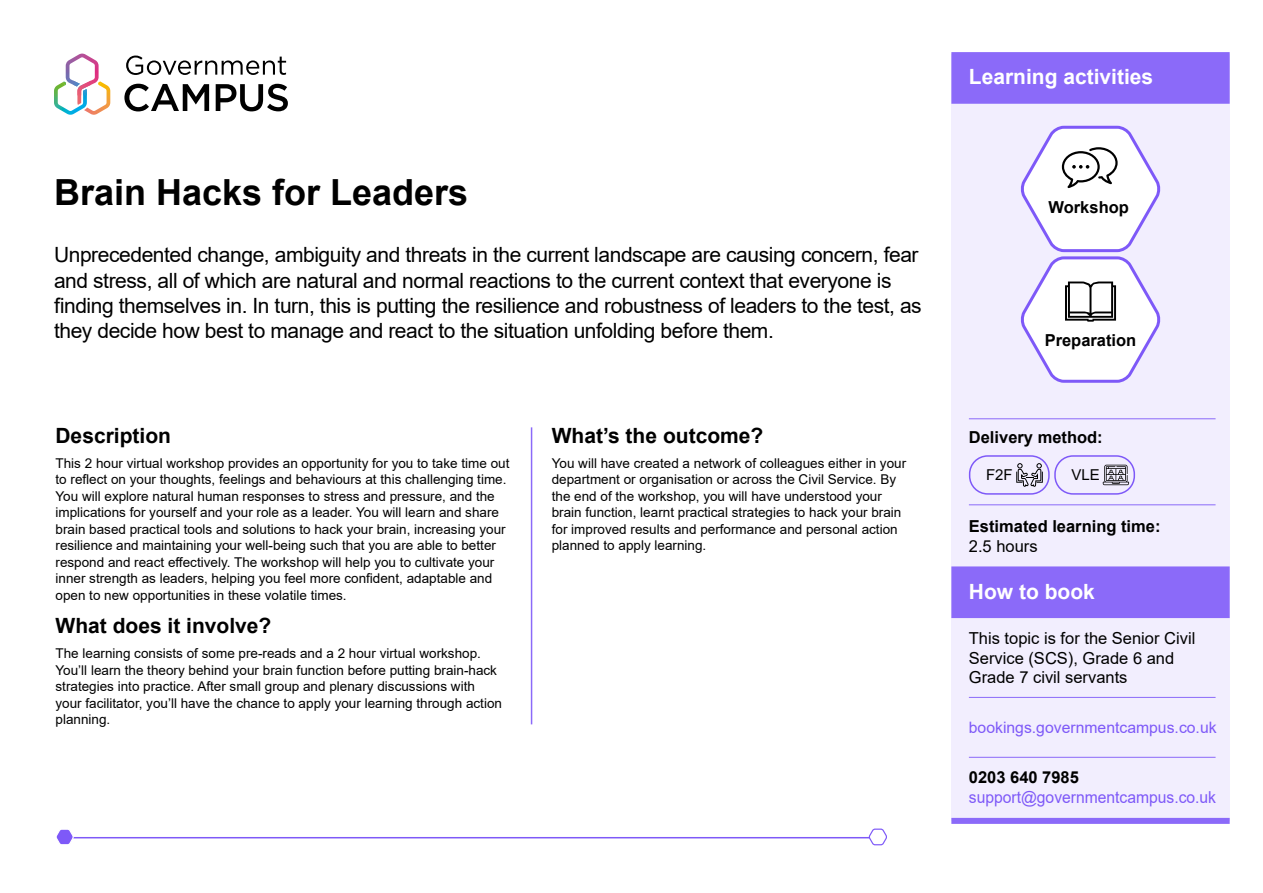
<style>
.page{position:relative;width:1263px;height:893px;background:#fff}
.page>*{position:absolute;margin:0;border:0;box-sizing:border-box;transform-origin:0 0}
.t1{font:700 36px "Arial";color:#000}
.t2{font:21px/25.2px "Arial";letter-spacing:-.02em;color:#000}
.t3{font:700 21px "Arial";color:#000}
.t4{font:700 21px "Arial";color:#fff}
.t5{font:16.5px/19.8px "Arial";color:#000}
.t6{font:700 16.5px "Arial";color:#000}
.t7{font:16.5px "Arial";color:#7e59f8;scale:.95 1}
.t8{font:15.75px "Arial";color:#7e59f8}
.t9{font:15px "Arial";color:#000}
.t10{font:13.5px/16.5px "Arial";color:#000}
.s1{font-style:inherit}
</style>
<div class="page">
<div style="left:951px;top:54px;width:279px;height:767px;background:#f2eefe"></div>
<hr style="left:969px;top:757px;width:246px;height:1px;background:#8b6af9">
<hr style="left:969px;top:697px;width:246px;height:1px;background:#8b6af9">
<div style="left:951px;top:818px;width:279px;height:6px;background:#8b6af9"></div>
<div style="left:951px;top:52px;width:279px;height:52px;background:#8b6af9;border:2px solid #8b6af9"></div>
<hr style="left:531px;top:427px;width:1px;height:297px;background:#8b6af9">
<div style="left:951px;top:566px;width:279px;height:52px;background:#8b6af9;border:2px solid #8b6af9"></div>
<hr style="left:969px;top:504px;width:246px;height:1px;background:#8b6af9">
<hr style="left:969px;top:418px;width:246px;height:1px;background:#8b6af9">
<svg style="left:1020px;top:125px;width:141px;height:258px"></svg>
<svg style="left:1103px;top:465px;width:26px;height:20px"></svg>
<svg style="left:1016px;top:463px;width:27px;height:24px"></svg>
<hr style="left:67px;top:837px;width:815px;height:1px;background:#7e59f8">
<svg style="left:868px;top:828px;width:19px;height:18px"></svg>
<svg style="left:56px;top:829px;width:19px;height:16px"></svg>
<div style="left:969px;top:455px;width:81px;height:40px;border:2px solid #7e59f8;border-radius:18px"></div>
<div style="left:1054px;top:455px;width:81px;height:40px;border:2px solid #7e59f8;border-radius:18px"></div>
<svg style="left:126px;top:56px;width:160px;height:19px"></svg>
<svg style="left:124px;top:84px;width:85px;height:27px"></svg>
<svg style="left:216px;top:84px;width:72px;height:27px"></svg>
<svg style="left:57px;top:54px;width:53px;height:61px"></svg>
<h1 class="t1" style="left:54px;top:167px;width:416px">Brain <span class="s1">H</span>acks for <span class="s1">L</span>eaders</h1>
<p class="t2" style="left:54px;top:242px;width:869px">Unprecedented change, ambiguity and threats in the current landscape are causing concern, fear and stress, all of which are natural and normal reactions to the current context that everyone is finding themselves in. In turn, this is putting the resilience and robustness of leaders to the test, as they decide how best to manage and react to the situation unfolding before them.</p>
<h2 class="t3" style="left:55px;top:420px;width:117px">Description</h2>
<p class="t10" style="left:56px;top:455px;width:455px">This 2 hour virtual workshop provides an opportunity for you to take time out to reflect on your thoughts, feelings and behaviours at this challenging time.<br>You will explore natural human responses to stress and pressure, and the implications for yourself and your role as a leader. You will learn and share brain based practical tools and solutions to hack your brain, increasing your resilience and maintaining your well-being such that you are able to better respond and react effectively. The workshop will help you to cultivate your inner strength as leaders, helping you feel more confident, adaptable and open to new opportunities in these volatile times.</p>
<h2 class="t3" style="left:56px;top:611px;width:217px">What does it involve?</h2>
<p class="t10" style="left:56px;top:645px;width:448px">The learning consists of some pre-reads and a 2 hour virtual workshop.<br>You’ll learn the theory behind your brain function before putting brain-hack strategies into practice. After small group and plenary discussions with your facilitator, you’ll have the chance to apply your learning through action planning.</p>
<h2 class="t3" style="left:552px;top:420px;width:213px">What’s the outcome?</h2>
<p class="t10" style="left:552px;top:455px;width:356px">You will have created a network of colleagues either in your department or organisation or across the Civil Service. By the end of the workshop, you will have understood your brain function, learnt practical strategies to hack your brain for improved results and performance and personal action planned to apply learning.</p>
<h2 class="t4" style="left:969px;top:62px;width:186px">Learning activities</h2>
<p class="t6" style="left:1048px;top:196px;width:82px">Workshop</p>
<p class="t6" style="left:1045px;top:328px;width:93px">Preparation</p>
<p class="t6" style="left:969px;top:426px;width:135px">Delivery method:</p>
<p class="t9" style="left:986px;top:465px;width:28px">F2F</p>
<p class="t9" style="left:1071px;top:465px;width:30px">VLE</p>
<p class="t6" style="left:969px;top:515px;width:193px">Estimated learning time:</p>
<p class="t5" style="left:969px;top:536px;width:70px">2.5 hours</p>
<h2 class="t4" style="left:969px;top:576px;width:127px">How to book</h2>
<p class="t5" style="left:969px;top:628px;width:228px">This topic is for the Senior Civil<br>Service (SCS), Grade 6 and<br>Grade 7 civil servants</p>
<p class="t8" style="left:969px;top:716px;width:249px">bookings.governmentcampus.co.uk</p>
<p class="t6" style="left:969px;top:766px;width:112px">0203 640 7985</p>
<p class="t7" style="left:969px;top:786px;width:262px">support@governmentcampus.co.uk</p>
</div>
